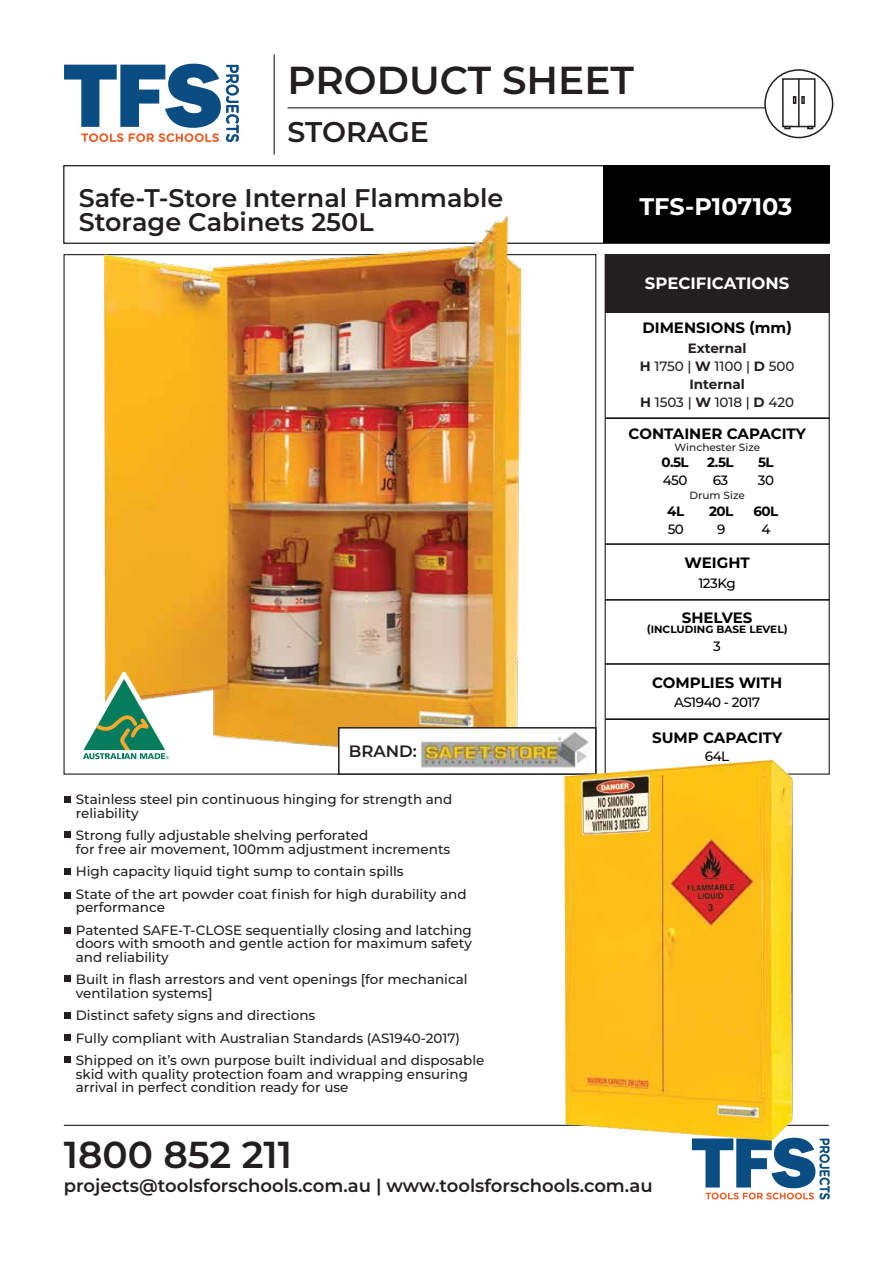
<style>
.page{position:relative;width:893px;height:1263px;background:#fff}
.page>*{position:absolute;margin:0;border:0;box-sizing:border-box;transform-origin:0 0}
.t1{font:600 39px "Montserrat";color:#231f20}
.t2{font:600 37.5px "Montserrat";color:#231f20}
.t3{font:600 28.5px "Montserrat";letter-spacing:-.005em;color:#231f20}
.t4{font:600 25.5px/24px "Montserrat";color:#231f20}
.t5{font:700 24px "Montserrat";color:#fff}
.t6{font:600 18px "Montserrat";color:#231f20}
.t7{font:700 16.5px "Montserrat";color:#fff}
.t8{font:600 16.5px "Montserrat";color:#231f20}
.t9{font:700 15px "Montserrat";color:#000}
.t10{font:500 13.5px/13.5px "Montserrat";color:#231f20}
.t11{font:500 13.5px "Montserrat";letter-spacing:-.035em;color:#000}
.t12{font:700 13.5px "Montserrat";letter-spacing:-.035em;color:#000}
.t13{font:500 10.5px "Montserrat";color:#231f20}
.t14{font:700 10.5px "Montserrat";color:#000}
.s1{font-weight:700}
</style>
<div class="page">
<svg style="left:692px;top:1138px;width:138px;height:61px"></svg>
<hr style="left:274px;top:54px;width:1px;height:101px;background:#231f20">
<hr style="left:288px;top:107px;width:541px;height:1px;background:#231f20">
<hr style="left:64px;top:1125px;width:765px;height:1px;background:#231f20">
<svg style="left:64px;top:64px;width:175px;height:78px"></svg>
<div style="left:63px;top:165px;width:767px;height:79px;border:1px solid #000"></div>
<div style="left:603px;top:166px;width:226px;height:77px;background:#000"></div>
<img style="left:104px;top:216px;width:417px;height:531px">
<div style="left:765px;top:70px;width:68px;height:68px;background:#fff;border-radius:50%"></div>
<div style="left:764px;top:69px;width:69px;height:69px;border:2px solid #231f20;border-radius:50%"></div>
<div style="left:782px;top:78px;width:33px;height:49px;background:#fff;border:2px solid #231f20"></div>
<svg style="left:784px;top:126px;width:7px;height:3px"></svg>
<svg style="left:807px;top:126px;width:6px;height:3px"></svg>
<hr style="left:798px;top:79px;width:2px;height:48px;background:#231f20">
<svg style="left:793px;top:96px;width:12px;height:8px"></svg>
<div style="left:338px;top:727px;width:259px;height:48px;background:#fff;border:2px solid #231f20"></div>
<img style="left:417px;top:729px;width:174px;height:39px">
<div style="left:64px;top:796px;width:7px;height:7px;background:#231f20"></div>
<div style="left:64px;top:831px;width:7px;height:7px;background:#231f20"></div>
<div style="left:64px;top:868px;width:7px;height:7px;background:#231f20"></div>
<div style="left:64px;top:892px;width:7px;height:7px;background:#231f20"></div>
<div style="left:64px;top:927px;width:7px;height:6px;background:#231f20"></div>
<div style="left:64px;top:975px;width:7px;height:7px;background:#231f20"></div>
<div style="left:64px;top:1012px;width:7px;height:7px;background:#231f20"></div>
<div style="left:64px;top:1033px;width:7px;height:7px;background:#231f20"></div>
<div style="left:64px;top:1056px;width:7px;height:7px;background:#231f20"></div>
<div style="left:605px;top:255px;width:224px;height:58px;background:#231f20"></div>
<hr style="left:605px;top:417px;width:224px;height:2px;background:#000">
<hr style="left:605px;top:543px;width:224px;height:2px;background:#000">
<hr style="left:605px;top:599px;width:224px;height:2px;background:#000">
<hr style="left:605px;top:663px;width:224px;height:2px;background:#000">
<hr style="left:605px;top:718px;width:224px;height:2px;background:#000">
<svg style="left:83px;top:671px;width:95px;height:89px"></svg>
<img style="left:565px;top:760px;width:227px;height:380px">
<h1 class="t1" style="left:288px;top:52px;width:348px">PRODUCT SHEET</h1>
<h3 class="t3" style="left:288px;top:111px;width:143px">STORAGE</h3>
<h3 class="t4" style="left:79px;top:185px;width:426px">Safe-T-Store Internal Flammable<br>Storage Cabinets 250L</h3>
<h3 class="t5" style="left:639px;top:189px;width:154px">TFS-P107103</h3>
<p class="t7" style="left:645px;top:272px;width:146px">SPECIFICATIONS</p>
<p class="t9" style="left:642px;top:317px;width:151px">DIMENSIONS (mm)</p>
<p class="t10" style="left:640px;top:338px;width:156px;line-height:18px;text-align:center"><span class="s1">External<br>H</span> 1750 | <span class="s1">W</span> 1100 | <span class="s1">D</span> 500<br><span class="s1">Internal<br>H</span> 1503 | <span class="s1">W</span> 1018 | <span class="s1">D</span> 420</p>
<p class="t13" style="left:675px;top:440px;width:87px">Winchester Size</p>
<p class="t9" style="left:629px;top:423px;width:179px">CONTAINER CAPACITY</p>
<p class="t12" style="left:661px;top:452px;width:29px">0.5L</p>
<p class="t11" style="left:663px;top:470px;width:26px">450</p>
<p class="t12" style="left:707px;top:452px;width:28px">2.5L</p>
<p class="t11" style="left:713px;top:470px;width:17px">63</p>
<p class="t12" style="left:758px;top:452px;width:17px">5L</p>
<p class="t11" style="left:758px;top:470px;width:18px">30</p>
<p class="t13" style="left:690px;top:488px;width:57px">Drum Size</p>
<p class="t12" style="left:667px;top:502px;width:18px">4L</p>
<p class="t11" style="left:668px;top:520px;width:18px">50</p>
<p class="t12" style="left:709px;top:502px;width:26px">20L</p>
<p class="t11" style="left:717px;top:520px;width:10px">9</p>
<p class="t12" style="left:753px;top:502px;width:26px">60L</p>
<p class="t11" style="left:761px;top:520px;width:11px">4</p>
<p class="t8" style="left:349px;top:740px;width:69px">BRAND:</p>
<p class="t10" style="left:76px;top:792px;width:378px">Stainless steel pin continuous hinging for strength and reliability</p>
<p class="t10" style="left:76px;top:828px;width:376px">Strong fully adjustable shelving perforated<br>for free air movement, 100mm adjustment increments</p>
<p class="t10" style="left:76px;top:859px;width:392px;line-height:22.5px">High capacity liquid tight sump to contain spills<br>State of the art powder coat finish for high durability and</p>
<p class="t10" style="left:76px;top:895px;width:398px;line-height:22.5px">performance<br>Patented SAFE-T-CLOSE sequentially closing and latching</p>
<p class="t10" style="left:76px;top:936px;width:398px">doors with smooth and gentle action for maximum safety and reliability</p>
<p class="t10" style="left:76px;top:972px;width:393px">Built in flash arrestors and vent openings [for mechanical ventilation systems]</p>
<p class="t10" style="left:76px;top:1003px;width:410px;line-height:22.5px">Distinct safety signs and directions<br>Fully compliant with Australian Standards (AS1940-2017)<br>Shipped on it’s own purpose built individual and disposable</p>
<p class="t10" style="left:76px;top:1066px;width:394px">skid with quality protection foam and wrapping ensuring arrival in perfect condition ready for use</p>
<p class="t9" style="left:685px;top:551px;width:67px">WEIGHT</p>
<p class="t11" style="left:698px;top:573px;width:39px">123Kg</p>
<p class="t9" style="left:682px;top:606px;width:72px">SHELVES</p>
<p class="t14" style="left:647px;top:622px;width:142px">(INCLUDING BASE LEVEL)</p>
<p class="t11" style="left:713px;top:637px;width:9px">3</p>
<p class="t9" style="left:652px;top:671px;width:131px">COMPLIES WITH</p>
<p class="t11" style="left:674px;top:693px;width:87px">AS1940 - 2017</p>
<p class="t9" style="left:652px;top:726px;width:131px">SUMP CAPACITY</p>
<p class="t11" style="left:705px;top:747px;width:26px">64L</p>
<h2 class="t2" style="left:64px;top:1128px;width:230px">1800 852 211</h2>
<h3 class="t6" style="left:64px;top:1173px;width:590px">projects@toolsforschools.com.au | www.toolsforschools.com.au</h3>
</div>
